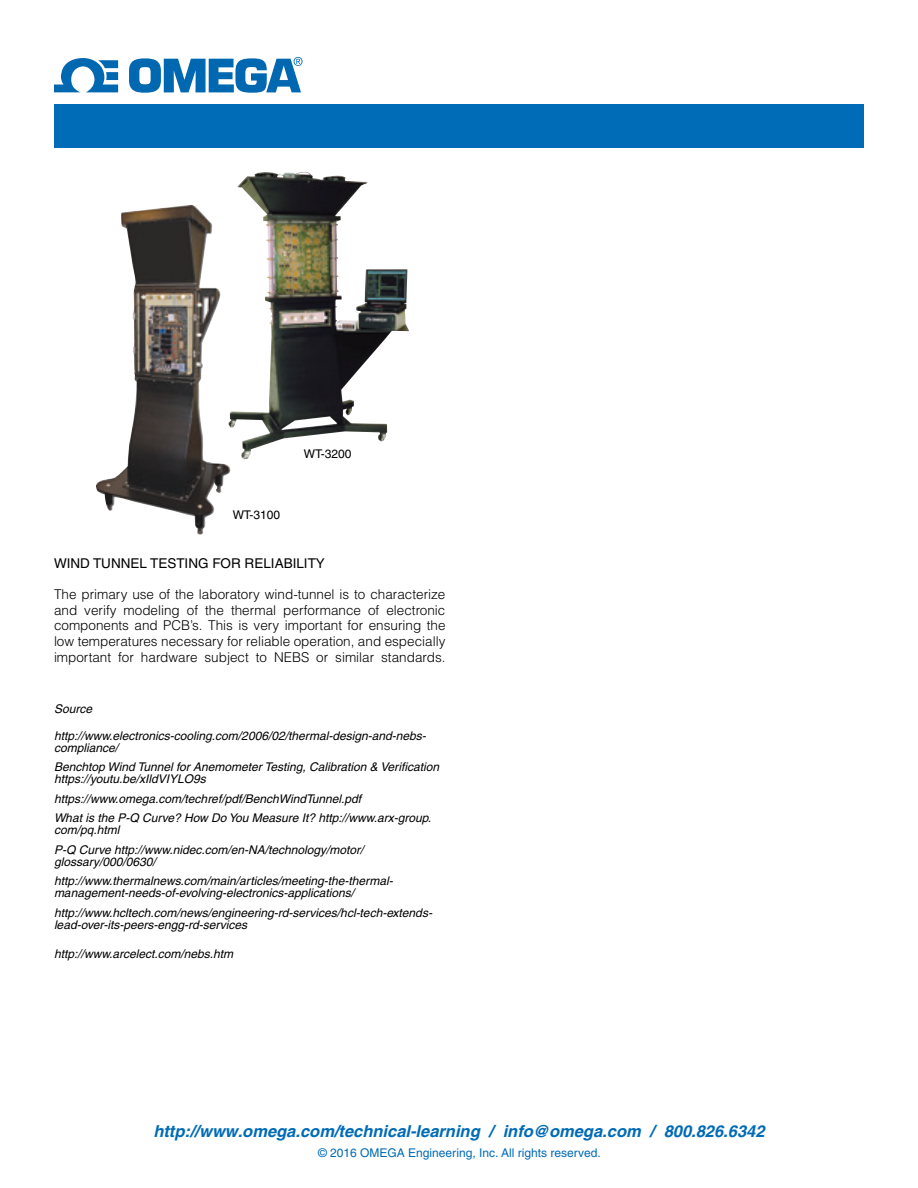
<style>
.page{position:relative;width:918px;height:1188px;background:#fff}
.page>*{position:absolute;margin:0;border:0;box-sizing:border-box;transform-origin:0 0}
.t1{font:italic 700 16.5px "Helvetica";color:#006bb6}
.t2{font:300 13.5px/15.8px "Helvetica";color:#000;text-align:justify}
.t3{font:13.5px "Helvetica";color:#000}
.t4{font:italic 12px/19.5px "Helvetica";color:#000}
.t5{font:12px "Helvetica";color:#006bb6}
.t6{font:12px "Helvetica";color:#000}
</style>
<div class="page">
<div style="left:54px;top:104px;width:810px;height:43px;background:#006bb6"></div>
<svg style="left:54px;top:58px;width:64px;height:34px"></svg>
<svg style="left:129px;top:57px;width:174px;height:36px"></svg>
<img style="left:96px;top:205px;width:135px;height:330px">
<img style="left:227px;top:171px;width:182px;height:288px">
<p class="t6" style="left:233px;top:508px;width:49px">WT-3100</p>
<p class="t6" style="left:304px;top:447px;width:49px">WT-3200</p>
<p class="t3" style="left:54px;top:555px;width:58px">Wind tunn</p>
<p class="t3" style="left:131px;top:555px;width:196px">el testing for reliability</p>
<p class="t2" style="left:54px;top:586px;width:393px">The primary use of the laboratory wind-tunnel is to characterize and verify modeling of the thermal performance of electronic components and PCB’s. This is very important for ensuring the low temperatures necessary for reliable operation, and especially important for hardware subject to NEBS or similar standards.</p>
<p class="t4" style="left:54px;top:699px;width:40px">Source</p>
<p class="t4" style="left:54px;top:730px;width:373px;line-height:12px">http://www.electronics-cooling.com/2006/02/thermal-design-and-nebs&shy;compliance/</p>
<p class="t4" style="left:54px;top:761px;width:387px;line-height:12px">Benchtop Wind Tunnel for Anemometer Testing, Calibration &amp; Verification https://youtu.be/xIldVIYLO9s</p>
<p class="t4" style="left:54px;top:789px;width:379px">https://www.omega.com/techref/pdf/BenchWindTunnel.pdf<br>What is the P-Q Curve? How Do You Measure It? http://www.arx-group.</p>
<p class="t4" style="left:54px;top:820px;width:311px">com/pq.html<br>P-Q Curve http://www.nidec.com/en-NA/technology/motor/</p>
<p class="t4" style="left:54px;top:852px;width:340px">glossary/000/0630/ http://www.thermalnews.com/main/articles/meeting-the-thermal-</p>
<p class="t4" style="left:54px;top:883px;width:380px">management-needs-of-evolving-electronics-applications/ http://www.hcltech.com/news/engineering-rd-services/hcl-tech-extends-</p>
<p class="t4" style="left:54px;top:915px;width:195px">lead-over-its-peers-engg-rd-services</p>
<p class="t4" style="left:54px;top:944px;width:181px">http://www.arcelect.com/nebs.htm</p>
<h1 class="t1" style="left:153px;top:1122px;width:613px">http://www.omega.com/technical-learning / info@omega.com / 800.826.6342</h1>
<p class="t5" style="left:318px;top:1146px;width:284px">© 2016 OMEGA Engineering, Inc. All rights reserved.</p>
</div>
